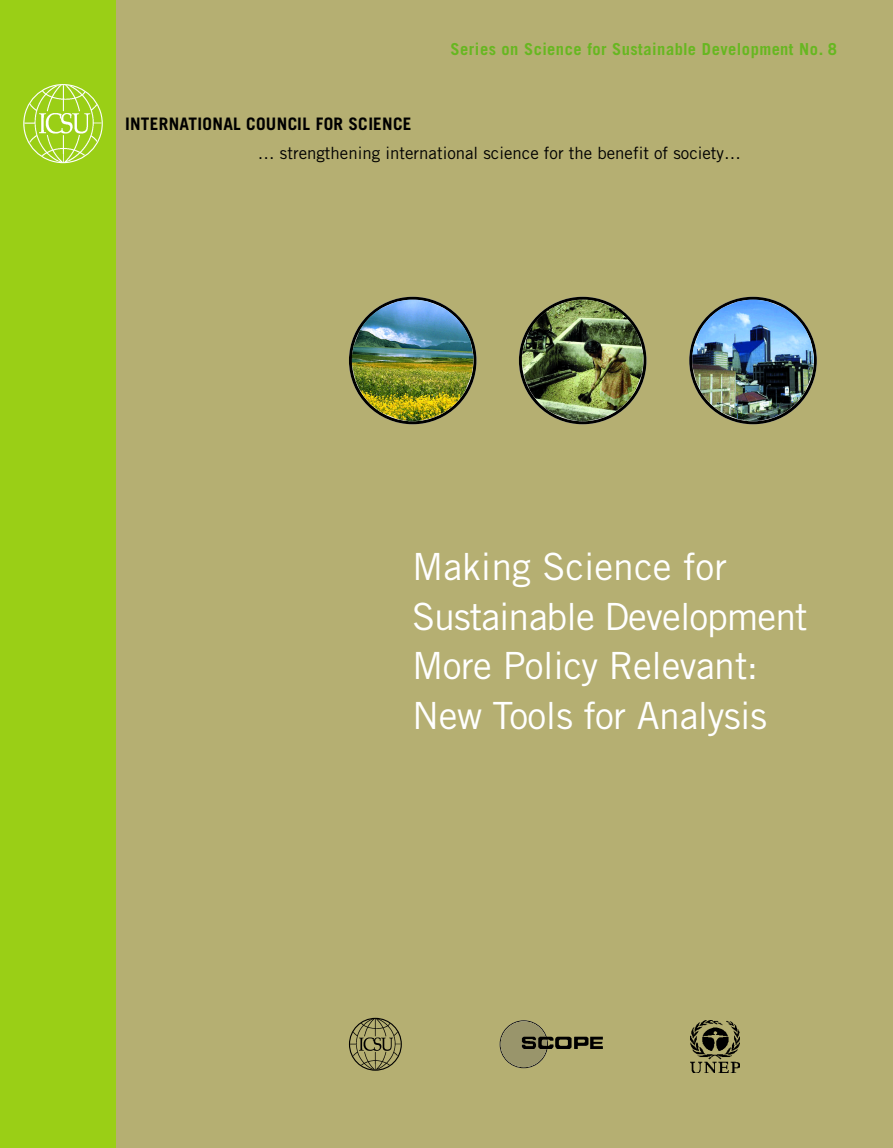
<style>
.page{position:relative;width:893px;height:1148px;background:#fff}
.page>*{position:absolute;margin:0;border:0;box-sizing:border-box;transform-origin:0 0}
.t1{font:37.5px/49.5px "Trade Gothic";letter-spacing:-.01em;color:#fff}
.t2{font:700 17.25px "Trade Gothic";letter-spacing:.02em;color:#000}
.t3{font:16.8px "Trade Gothic";color:#000}
.t4{font:700 16.5px "Trade Gothic";letter-spacing:.025em;color:#67b721}
</style>
<div class="page">
<div style="left:0;top:0;width:892px;height:1147px;background:#b5af72"></div>
<img style="left:352px;top:300px;width:121px;height:121px">
<div style="left:0;top:0;width:116px;height:1147px;background:#9acf16"></div>
<img style="left:522px;top:300px;width:121px;height:121px">
<img style="left:692px;top:300px;width:121px;height:121px">
<img style="left:24px;top:85px;width:78px;height:77px">
<div style="left:349px;top:1017px;width:53px;height:53px;border:1px solid #000;border-radius:50%"></div>
<img style="left:350px;top:1018px;width:50px;height:51px">
<img style="left:500px;top:1020px;width:103px;height:49px">
<img style="left:690px;top:1020px;width:49px;height:52px">
<p class="t4" style="left:450px;top:43px;width:388px">Series on Science for Sustainable Development No. 8</p>
<p class="t2" style="left:125px;top:118px;width:288px">I N T E R N ATIONAL COUNCIL FOR SCIENCE</p>
<p class="t3" style="left:258px;top:147px;width:484px">… strengthening international science for the benefit of society…</p>
<p class="t1" style="left:412px;top:545px;width:397px">Making Science for<br>Sustainable Development<br>M o re Policy Relevant:<br>New Tools for Analysis</p>
</div>
